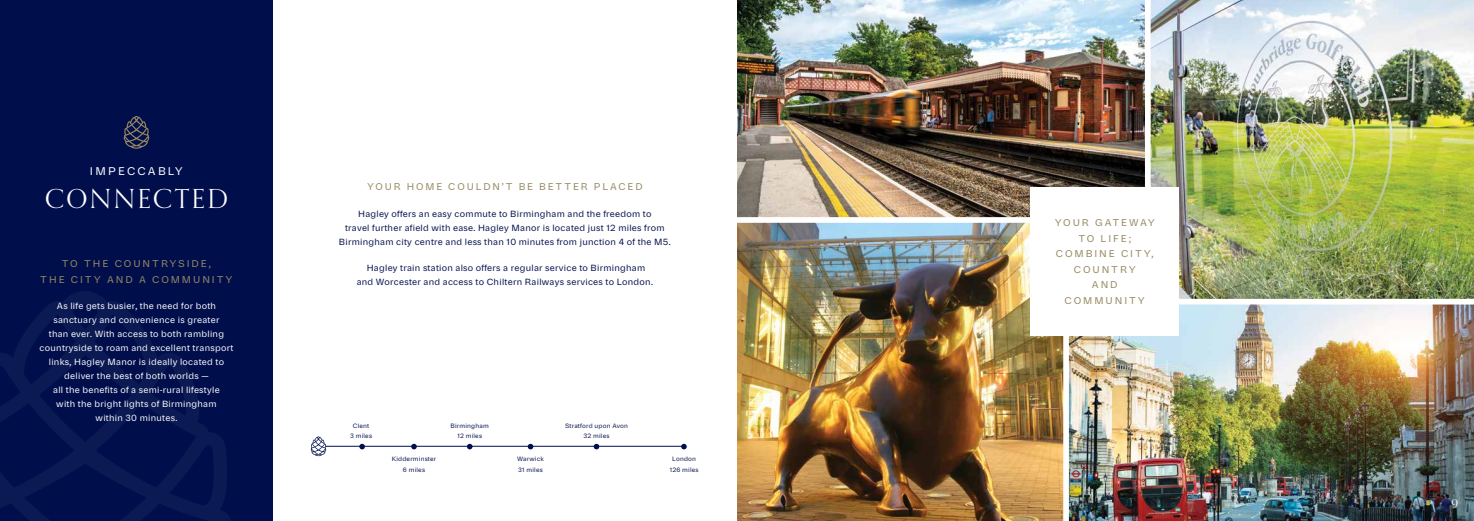
<style>
.page{position:relative;width:1474px;height:521px;background:#fff}
.page>*{position:absolute;margin:0;border:0;box-sizing:border-box;transform-origin:0 0}
.t1{font:26.25px "Orpheus Pro";letter-spacing:.1em;color:#fff}
.t2{font:12.25px "Orpheus Pro";color:#fff}
.t3{font:10.94px "Parabolica Text";letter-spacing:.2em;color:#fff}
.t4{font:9.62px/15.5px "Parabolica Text";letter-spacing:.2em;color:#978961;text-align:center}
.t5{font:8.75px/14px "Parabolica Text";letter-spacing:.03em;color:#000f4c;text-align:center}
.t6{font:8.75px/14px "Parabolica Text";letter-spacing:.03em;color:#fff;text-align:center}
.t7{font:6.12px/10.8px "Parabolica Text";letter-spacing:.03em;color:#000f4c;text-align:center}
</style>
<div class="page">
<img style="left:737px;top:223px;width:326px;height:298px">
<img style="left:1068px;top:304px;width:405px;height:217px">
<img style="left:1150px;top:0;width:323px;height:299px">
<img style="left:737px;top:0;width:407px;height:217px">
<div style="left:1030px;top:187px;width:149px;height:149px;background:#fff"></div>
<div style="left:0;top:0;width:273px;height:521px;background:#000f4c"></div>
<svg style="left:0;top:291px;width:230px;height:230px"></svg>
<svg style="left:124px;top:116px;width:25px;height:33px"></svg>
<hr style="left:325px;top:446px;width:359px;height:1px;background:#000f4c">
<svg style="left:411px;top:444px;width:6px;height:5px"></svg>
<svg style="left:467px;top:444px;width:5px;height:5px"></svg>
<svg style="left:528px;top:444px;width:5px;height:5px"></svg>
<svg style="left:681px;top:444px;width:5px;height:5px"></svg>
<svg style="left:311px;top:436px;width:15px;height:20px"></svg>
<svg style="left:359px;top:444px;width:6px;height:5px"></svg>
<svg style="left:593px;top:444px;width:6px;height:5px"></svg>
<p class="t3" style="left:90px;top:163px;width:94px">IMPECCABLY</p>
<h1 class="t1" style="left:45px;top:182px;width:184px">CONNECTED</h1>
<p class="t4" style="left:40px;top:255px;width:194px;line-height:15.8px">TO THE COUNTRYSIDE,<br>THE CITY AND A COMMUNITY</p>
<p class="t6" style="left:40px;top:298px;width:195px">As life gets busier, the need for both sanctuary and convenience is greater<br>than ever. With access to both rambling countryside to roam and excellent transport links, Hagley Manor is ideally located to deliver the best of both worlds —<br>all the benefits of a semi-rural lifestyle<br>with the bright lights of Birmingham<br>within 30 minutes.</p>
<p class="t4" style="left:367px;top:178px;width:277px">YOUR HOME COULDN’T BE BETTER PLACED</p>
<p class="t5" style="left:339px;top:206px;width:333px">Hagley offers an easy commute to Birmingham and the freedom to<br>travel further afield with ease. Hagley Manor is located just 12 miles from<br>Birmingham city centre and less than 10 minutes from junction 4 of the M5.</p>
<p class="t5" style="left:357px;top:260px;width:298px">Hagley train station also offers a regular service to Birmingham and Worcester and access to Chiltern Railways services to London.</p>
<p class="t7" style="left:350px;top:419px;width:23px">Clent<br>3 miles</p>
<p class="t7" style="left:565px;top:419px;width:64px">Stratford upon Avon<br>32 miles</p>
<p class="t7" style="left:450px;top:419px;width:40px">Birmingham<br>12 miles</p>
<p class="t7" style="left:392px;top:452px;width:46px">Kidderminster<br>6 miles</p>
<p class="t7" style="left:517px;top:453px;width:28px;text-align:left">Warwick<br>31 miles</p>
<p class="t7" style="left:669px;top:453px;width:30px">London<br>126 miles</p>
<p class="t4" style="left:1054px;top:214px;width:102px">YOUR GATEWAY<br>TO LIFE;<br>COMBINE CITY,<br>COUNTRY<br>AND<br>COMMUNITY</p>
<h2 class="t2" style="left:1451px;top:496px;width:8px">9</h2>
</div>
